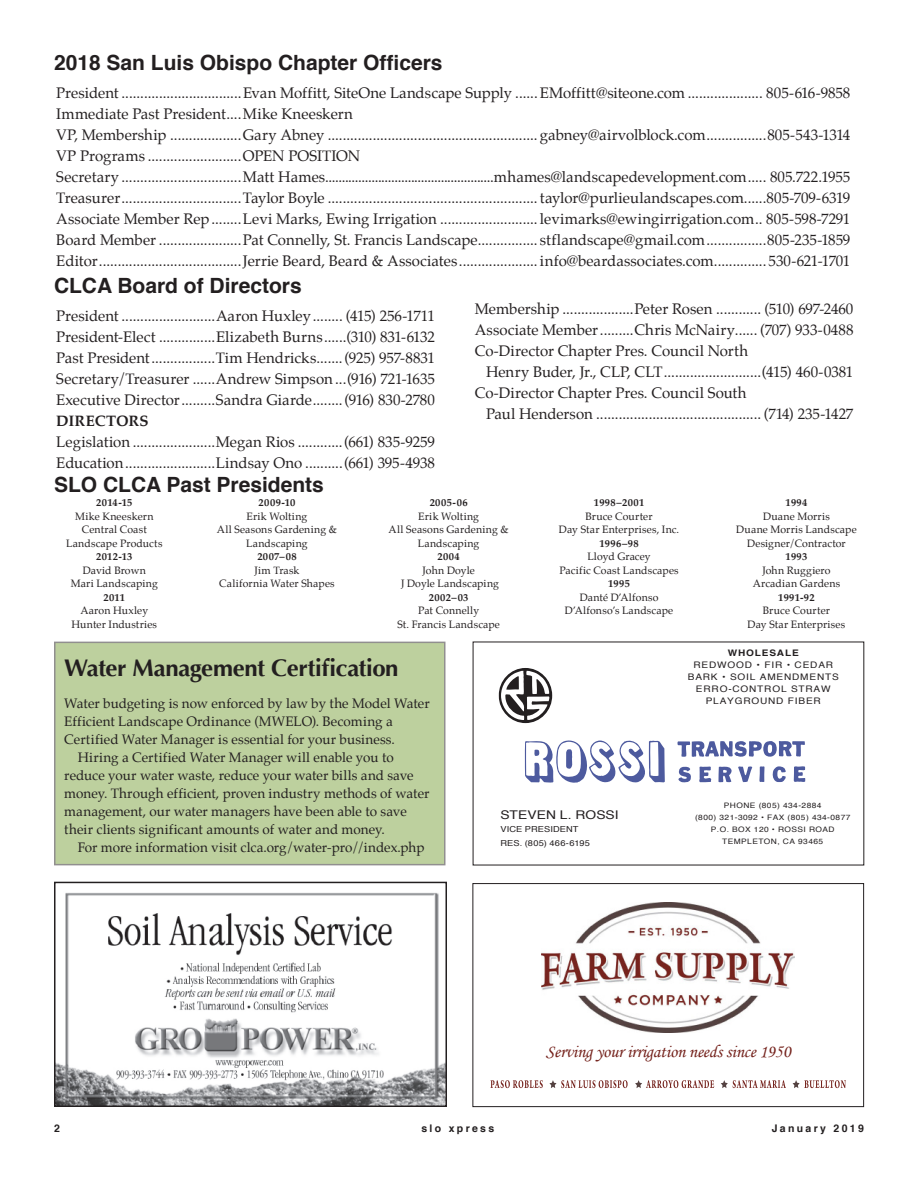
<style>
.page{position:relative;width:918px;height:1188px;background:#fff}
.page>*{position:absolute;margin:0;border:0;box-sizing:border-box;transform-origin:0 0}
.t1{font:700 24px "Optima";letter-spacing:-.02em;color:#231f20}
.t2{font:700 21px "Helvetica";color:#231f20}
.t3{font:18px "Monotype Corsiva";letter-spacing:-.01em;color:#75231d}
.t4{font:15px/21px "Palatino";color:#231f20}
.t5{font:700 15px "Palatino";letter-spacing:.01em;color:#231f20}
.t6{font:13.5px "Palatino";letter-spacing:.005em;color:#231f20}
.t7{font:12px "Helvetica";letter-spacing:.005em;color:#231f20;scale:1.15 1}
.t8{font:10.5px/13.5px "Palatino";letter-spacing:.015em;color:#231f20;text-align:center}
.t9{font:700 10.5px "Palatino";letter-spacing:.03em;color:#231f20}
.t10{font:700 10.5px "Helvetica";letter-spacing:.22em;color:#231f20}
.t11{font:9px/12px "Helvetica";letter-spacing:.08em;color:#231f20;text-align:center;scale:1.12 1}
.t12{font:700 9px "Helvetica";letter-spacing:.08em;color:#231f20;scale:1.12 1}
.t13{font:8.25px/13.5px "Helvetica";letter-spacing:.015em;color:#231f20;scale:1.12 1}
.t14{font:7.5px/12px "Helvetica";letter-spacing:.05em;color:#231f20;text-align:center;scale:1.12 1}
</style>
<div class="page">
<img style="left:57px;top:892px;width:387px;height:212px">
<div style="left:54px;top:882px;width:393px;height:225px;border:2px solid #231f20"></div>
<img style="left:542px;top:903px;width:253px;height:129px">
<svg style="left:490px;top:1080px;width:53px;height:8px"></svg>
<svg style="left:793px;top:1080px;width:53px;height:8px"></svg>
<svg style="left:721px;top:1080px;width:65px;height:8px"></svg>
<svg style="left:549px;top:1080px;width:79px;height:8px"></svg>
<svg style="left:635px;top:1080px;width:79px;height:8px"></svg>
<div style="left:472px;top:883px;width:392px;height:224px;border:1px solid #231f20"></div>
<div style="left:499px;top:668px;width:53px;height:55px;border:2px solid #231f20;border-radius:50%"></div>
<svg style="left:677px;top:741px;width:128px;height:16px"></svg>
<svg style="left:525px;top:740px;width:140px;height:43px"></svg>
<svg style="left:678px;top:766px;width:13px;height:17px"></svg>
<svg style="left:699px;top:766px;width:13px;height:16px"></svg>
<svg style="left:738px;top:766px;width:14px;height:17px"></svg>
<svg style="left:759px;top:766px;width:6px;height:16px"></svg>
<svg style="left:772px;top:766px;width:14px;height:16px"></svg>
<svg style="left:794px;top:766px;width:12px;height:16px"></svg>
<svg style="left:718px;top:766px;width:14px;height:17px"></svg>
<svg style="left:501px;top:671px;width:49px;height:49px"></svg>
<div style="left:55px;top:642px;width:390px;height:223px;background:#bdd09e"></div>
<h2 class="t2" style="left:54px;top:45px;width:390px">2018 San Luis Obispo Chapter Officers</h2>
<p class="t4" style="left:56px;top:82px;width:796px">President ................................Evan Moffitt, SiteOne Landscape Supply ......EMoffitt@siteone.com .................... 805-616-9858<br>Immediate Past President....Mike Kneeskern<br>VP, Membership ...................Gary Abney ........................................................ gabney@airvolblock.com................805-543-1314<br>VP Programs .........................OPEN POSITION<br>Secretary ................................Matt Hames...................................................mhames@landscapedevelopment.com..... 805.722.1955<br>Treasurer................................Taylor Boyle ........................................................taylor@purlieulandscapes.com......805-709-6319<br>Associate Member Rep........Levi Marks, Ewing Irrigation .......................... levimarks@ewingirrigation.com.. 805-598-7291<br>Board Member ......................Pat Connelly, St. Francis Landscape................ stflandscape@gmail.com................805-235-1859<br>Editor......................................Jerrie Beard, Beard &amp; Associates..................... info@beardassociates.com.............. 530-621-1701</p>
<h2 class="t2" style="left:54px;top:269px;width:249px">CLCA Board of Directors</h2>
<p class="t4" style="left:56px;top:305px;width:380px;text-align:justify">President .........................Aaron Huxley........ (415) 256-1711<br>President-Elect ...............Elizabeth Burns......(310) 831-6132<br>Past President.................Tim Hendricks.......(925) 957-8831<br>Secretary/Treasurer ......Andrew Simpson ...(916) 721-1635<br>Executive Director.........Sandra Giarde........(916) 830-2780</p>
<p class="t5" style="left:56px;top:408px;width:94px">DIRECTORS</p>
<p class="t4" style="left:56px;top:431px;width:380px">Legislation ......................Megan Rios ............(661) 835-9259<br>Education........................Lindsay Ono ..........(661) 395-4938</p>
<p class="t4" style="left:475px;top:298px;width:380px;text-align:justify">Membership ...................Peter Rosen ............ (510) 697-2460<br>Associate Member.........Chris McNairy...... (707) 933-0488<br>Co-Director Chapter Pres. Council North</p>
<p class="t4" style="left:475px;top:361px;width:380px;text-indent:11px">Henry Buder, Jr., CLP, CLT..........................(415) 460-0381<br>Co-Director Chapter Pres. Council South</p>
<p class="t4" style="left:486px;top:403px;width:369px">Paul Henderson ............................................ (714) 235-1427</p>
<h2 class="t2" style="left:54px;top:467px;width:271px">SLO CLCA Past Presidents</h2>
<p class="t9" style="left:96px;top:494px;width:38px">2014-15</p>
<p class="t8" style="left:66px;top:509px;width:98px">Mike Kneeskern<br>Central Coast<br>Landscape Products</p>
<p class="t9" style="left:96px;top:548px;width:38px">2012-13</p>
<p class="t8" style="left:71px;top:563px;width:89px">David Brown<br>Mari Landscaping</p>
<p class="t9" style="left:103px;top:588px;width:23px">2011</p>
<p class="t8" style="left:72px;top:604px;width:87px">Aaron Huxley<br>Hunter Industries</p>
<p class="t9" style="left:259px;top:494px;width:38px">2009-10</p>
<p class="t8" style="left:217px;top:509px;width:122px">Erik Wolting<br>All Seasons Gardening &amp;<br>Landscaping</p>
<p class="t9" style="left:257px;top:548px;width:41px">2007–08</p>
<p class="t8" style="left:219px;top:563px;width:117px">Jim Trask<br>California Water Shapes</p>
<p class="t9" style="left:430px;top:494px;width:40px">2005-06</p>
<p class="t8" style="left:389px;top:509px;width:122px">Erik Wolting<br>All Seasons Gardening &amp;<br>Landscaping</p>
<p class="t9" style="left:438px;top:548px;width:24px">2004</p>
<p class="t8" style="left:401px;top:564px;width:100px">John Doyle<br>J Doyle Landscaping</p>
<p class="t9" style="left:429px;top:588px;width:41px">2002–03</p>
<p class="t8" style="left:397px;top:604px;width:104px">Pat Connelly<br>St. Francis Landscape</p>
<p class="t9" style="left:594px;top:494px;width:52px">1998–2001</p>
<p class="t8" style="left:559px;top:510px;width:122px">Bruce Courter<br>Day Star Enterprises, Inc.</p>
<p class="t9" style="left:599px;top:534px;width:41px">1996–98</p>
<p class="t8" style="left:559px;top:550px;width:121px">Lloyd Gracey<br>Pacific Coast Landscapes</p>
<p class="t9" style="left:608px;top:575px;width:23px">1995</p>
<p class="t8" style="left:565px;top:591px;width:110px">Danté D’Alfonso<br>D’Alfonso’s Landscape</p>
<h1 class="t1" style="left:64px;top:654px;width:336px">Water Management Certification</h1>
<p class="t6" style="left:64px;top:692px;width:367px">Water budgeting is now enforced by law by the Model Water</p>
<p class="t6" style="left:64px;top:710px;width:330px">Efficient Landscape Ordinance (MWELO). Becoming a</p>
<p class="t6" style="left:64px;top:728px;width:332px">Certified Water Manager is essential for your business.</p>
<p class="t6" style="left:78px;top:746px;width:318px">Hiring a Certified Water Manager will enable you to</p>
<p class="t6" style="left:64px;top:764px;width:351px">reduce your water waste, reduce your water bills and save</p>
<p class="t6" style="left:64px;top:782px;width:367px">money. Through efficient, proven industry methods of water</p>
<p class="t6" style="left:64px;top:800px;width:344px">management, our water managers have been able to save</p>
<p class="t6" style="left:64px;top:818px;width:322px">their clients significant amounts of water and money.</p>
<p class="t6" style="left:78px;top:836px;width:348px">For more information visit clca.org/water-pro//index.php</p>
<p class="t7" style="left:500px;top:806px;width:104px">STEVEN L. ROSSI</p>
<p class="t13" style="left:500px;top:823px;width:81px">VICE PRESIDENT<br>RES. (805) 466-6195</p>
<p class="t9" style="left:786px;top:494px;width:23px">1994</p>
<p class="t8" style="left:736px;top:510px;width:122px">Duane Morris<br>Duane Morris Landscape<br>Designer/Contractor</p>
<p class="t9" style="left:786px;top:548px;width:23px">1993</p>
<p class="t8" style="left:753px;top:564px;width:89px">John Ruggiero<br>Arcadian Gardens</p>
<p class="t9" style="left:778px;top:588px;width:38px">1991-92</p>
<p class="t8" style="left:748px;top:604px;width:99px">Bruce Courter<br>Day Star Enterprises</p>
<p class="t12" style="left:728px;top:646px;width:65px">WHOLESALE</p>
<p class="t11" style="left:688px;top:659px;width:136px">REDWOOD • FIR • CEDAR<br>BARK • SOIL AMENDMENTS<br>ERRO-CONTROL STRAW<br>PLAYGROUND FIBER</p>
<p class="t14" style="left:695px;top:800px;width:140px">PHONE (805) 434-2884<br>(800) 321-3092 • FAX (805) 434-0877<br>P.O. BOX 120 • ROSSI ROAD<br>TEMPLETON, CA 93465</p>
<p class="t3" style="left:546px;top:1041px;width:246px">Serving your irrigation needs since 1950</p>
<p class="t10" style="left:54px;top:1119px;width:7px">2</p>
<p class="t10" style="left:421px;top:1119px;width:74px">slo xpress</p>
<p class="t10" style="left:772px;top:1119px;width:94px">January 2019</p>
</div>
